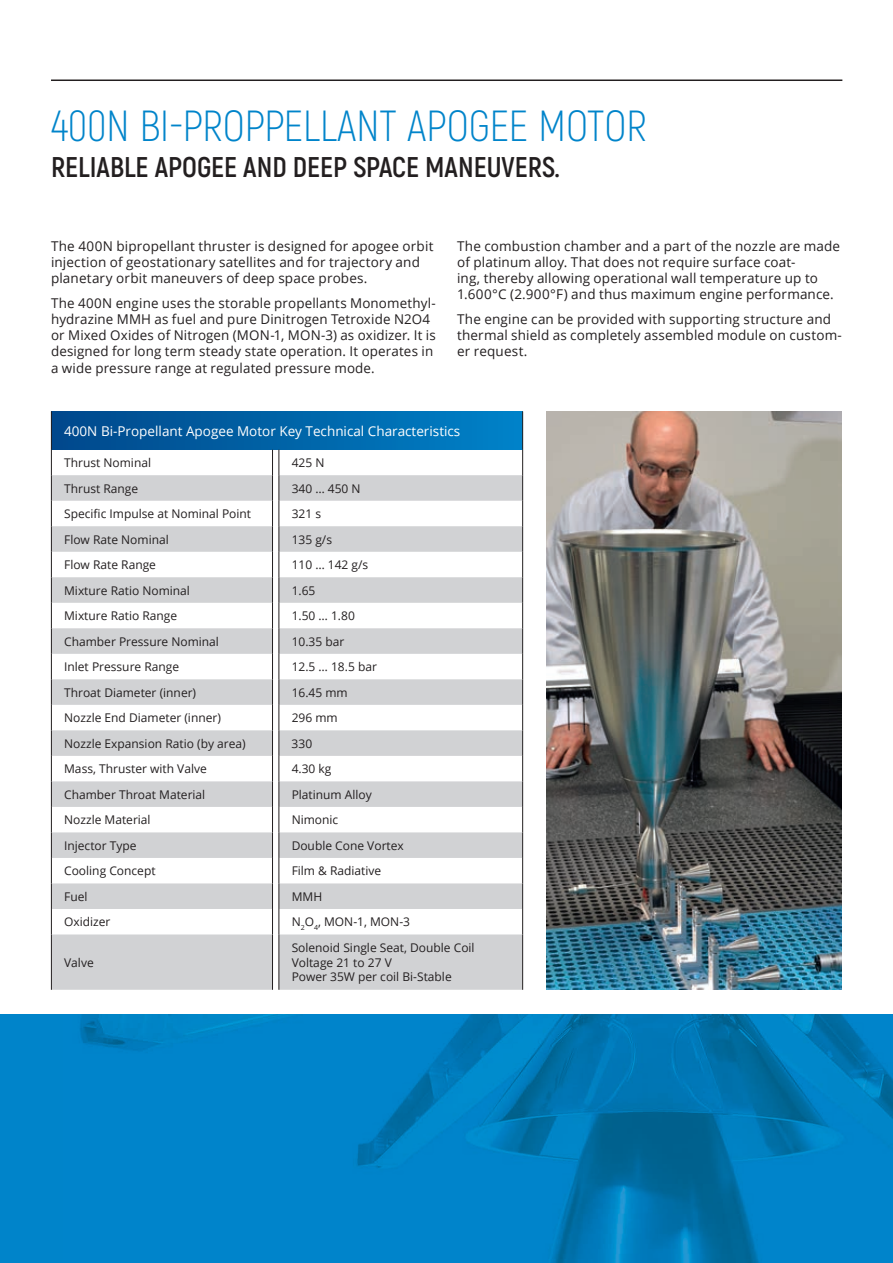
<style>
.page{position:relative;width:893px;height:1263px;background:#fff}
.page>*{position:absolute;margin:0;border:0;box-sizing:border-box;transform-origin:0 0}
.t1{font:300 43.5px "Akrobat";color:#0084ca}
.t2{font:700 28.5px "Akrobat";color:#231f20}
.t3{font:13.5px/16.2px "Open Sans";letter-spacing:.01em;color:#231f20}
.t4{font:13.5px "Open Sans";color:#fff}
.t5{font:12px/14.4px "Open Sans";color:#231f20}
</style>
<div class="page">
<div style="left:51px;top:411px;width:472px;height:39px;background:linear-gradient(to right,#01478a,#0081c7)"></div>
<svg style="left:52px;top:475px;width:470px;height:515px;fill:#d1d2d4"></svg>
<svg style="left:51px;top:450px;width:1px;height:484px"></svg>
<svg style="left:272px;top:450px;width:1px;height:484px"></svg>
<svg style="left:279px;top:450px;width:1px;height:484px"></svg>
<svg style="left:522px;top:450px;width:1px;height:484px"></svg>
<hr style="left:51px;top:934px;width:1px;height:56px;background:#231f20">
<hr style="left:272px;top:934px;width:1px;height:56px;background:#231f20">
<hr style="left:279px;top:934px;width:1px;height:56px;background:#231f20">
<hr style="left:522px;top:934px;width:1px;height:56px;background:#231f20">
<hr style="left:51px;top:411px;width:1px;height:39px;background:#231f20">
<hr style="left:522px;top:411px;width:1px;height:39px;background:#231f20">
<img style="left:546px;top:411px;width:296px;height:578px">
<div style="left:0;top:1014px;width:893px;height:249px;background:#0084ca"></div>
<img style="left:80px;top:1014px;width:813px;height:249px">
<hr style="left:51px;top:80px;width:791px;height:1px;background:#231f20">
<h1 class="t1" style="left:51px;top:100px;width:597px">400N BI-PROPPELLANT APOGEE MOTOR</h1>
<h2 class="t2" style="left:51px;top:149px;width:510px">RELIABLE APOGEE AND DEEP SPACE MANEUVERS.</h2>
<p class="t3" style="left:51px;top:237px;width:384px">The 400N bipropellant thruster is designed for apogee orbit injection of geostationary satellites and for trajectory and planetary orbit maneuvers of deep space probes.</p>
<p class="t3" style="left:51px;top:294px;width:386px">The 400N engine uses the storable propellants Monomethyl&shy;hydrazine MMH as fuel and pure Dinitrogen Tetroxide N2O4 or Mixed Oxides of Nitrogen (MON-1, MON-3) as oxidizer. It is designed for long term steady state operation. It operates in a wide pressure range at regulated pressure mode.</p>
<p class="t3" style="left:457px;top:237px;width:385px">The combustion chamber and a part of the nozzle are made of platinum alloy. That does not require surface coat-<br>ing, thereby allowing operational wall temperature up to 1.600°C (2.900°F) and thus maximum engine performance.</p>
<p class="t3" style="left:457px;top:311px;width:386px">The engine can be provided with supporting structure and thermal shield as completely assembled module on custom&shy;er request.</p>
<p class="t4" style="left:64px;top:422px;width:398px">400N Bi-Propellant Apogee Motor Key Technical Characteristics</p>
<p class="t5" style="left:64px;top:455px;width:88px">Thrust Nominal</p>
<p class="t5" style="left:292px;top:455px;width:34px">425 N</p>
<p class="t5" style="left:64px;top:481px;width:76px">Thrust Range</p>
<p class="t5" style="left:292px;top:481px;width:70px">340 … 450 N</p>
<p class="t5" style="left:64px;top:506px;width:189px">Specific Impulse at Nominal Point</p>
<p class="t5" style="left:292px;top:506px;width:31px">321 s</p>
<p class="t5" style="left:64px;top:532px;width:106px">Flow Rate Nominal</p>
<p class="t5" style="left:292px;top:532px;width:42px">135 g/s</p>
<p class="t5" style="left:64px;top:557px;width:93px">Flow Rate Range</p>
<p class="t5" style="left:292px;top:557px;width:78px">110 … 142 g/s</p>
<p class="t5" style="left:64px;top:583px;width:127px">Mixture Ratio Nominal</p>
<p class="t5" style="left:292px;top:583px;width:25px">1.65</p>
<p class="t5" style="left:64px;top:608px;width:115px">Mixture Ratio Range</p>
<p class="t5" style="left:292px;top:608px;width:65px">1.50 … 1.80</p>
<p class="t5" style="left:64px;top:634px;width:156px">Chamber Pressure Nominal</p>
<p class="t5" style="left:292px;top:634px;width:54px">10.35 bar</p>
<p class="t5" style="left:64px;top:659px;width:117px">Inlet Pressure Range</p>
<p class="t5" style="left:292px;top:659px;width:87px">12.5 … 18.5 bar</p>
<p class="t5" style="left:64px;top:685px;width:134px">Throat Diameter (inner)</p>
<p class="t5" style="left:292px;top:685px;width:58px">16.45 mm</p>
<p class="t5" style="left:64px;top:710px;width:158px">Nozzle End Diameter (inner)</p>
<p class="t5" style="left:292px;top:710px;width:48px">296 mm</p>
<p class="t5" style="left:64px;top:736px;width:183px">Nozzle Expansion Ratio (by area)</p>
<p class="t5" style="left:292px;top:736px;width:22px">330</p>
<p class="t5" style="left:64px;top:761px;width:144px">Mass, Thruster with Valve</p>
<p class="t5" style="left:292px;top:761px;width:41px">4.30 kg</p>
<p class="t5" style="left:64px;top:787px;width:143px">Chamber Throat Material</p>
<p class="t5" style="left:292px;top:787px;width:82px">Platinum Alloy</p>
<p class="t5" style="left:64px;top:812px;width:88px">Nozzle Material</p>
<p class="t5" style="left:292px;top:812px;width:48px">Nimonic</p>
<p class="t5" style="left:64px;top:838px;width:74px">Injector Type</p>
<p class="t5" style="left:292px;top:838px;width:114px">Double Cone Vortex</p>
<p class="t5" style="left:64px;top:863px;width:93px">Cooling Concept</p>
<p class="t5" style="left:292px;top:863px;width:91px">Film &amp; Radiative</p>
<p class="t5" style="left:64px;top:889px;width:25px">Fuel</p>
<p class="t5" style="left:292px;top:889px;width:32px">MMH</p>
<p class="t5" style="left:64px;top:914px;width:48px">Oxidizer</p>
<p class="t5" style="left:292px;top:914px;width:120px">N<sub>2</sub>O<sub>4</sub>, MON-1, MON-3</p>
<p class="t5" style="left:64px;top:955px;width:31px">Valve</p>
<p class="t5" style="left:292px;top:940px;width:184px">Solenoid Single Seat, Double Coil<br>Voltage 21 to 27 V<br>Power 35W per coil Bi-Stable</p>
</div>
